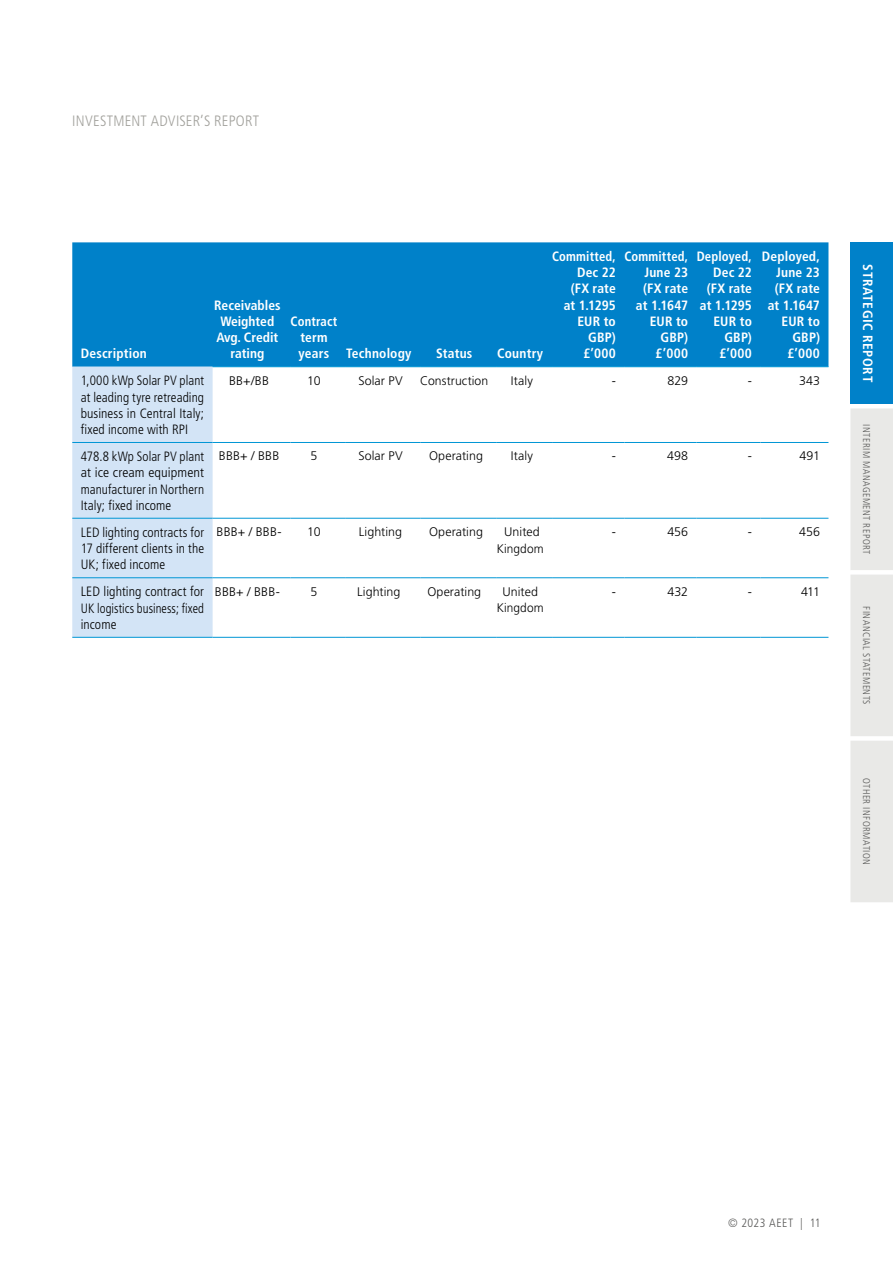
<style>
.page{position:relative;width:893px;height:1263px;background:#fff}
.page>*{position:absolute;margin:0;border:0;box-sizing:border-box;transform-origin:0 0}
.t1{font:300 condensed 15px "Frutiger LT Std";letter-spacing:.015em;color:#a1a09b}
.t2{font:300 condensed 13.5px/16.2px "Frutiger LT Std";letter-spacing:.005em;color:#000;text-align:justify}
.t3{font:700 condensed 13.5px/16.2px "Frutiger LT Std";letter-spacing:.01em;color:#fff;text-align:right;scale:.94 1}
.t4{font:700 condensed 13.5px/16.2px "Frutiger LT Std";letter-spacing:.01em;color:#fff;text-align:center}
.t5{font:700 condensed 13.5px/16.2px "Frutiger LT Std";letter-spacing:.01em;color:#fff;text-align:right;scale:.95 1}
.t6{font:700 condensed 13.5px "Frutiger LT Std";letter-spacing:.04em;color:#fff}
.t7{font:300 12.45px/16.5px "Frutiger LT Std";letter-spacing:.005em;color:#000;text-align:center}
.t8{font:300 condensed 12px "Frutiger LT Std";letter-spacing:.035em;color:#575756}
.t9{font:300 condensed 9.75px "Frutiger LT Std";letter-spacing:.05em;color:#575756}
</style>
<div class="page">
<div style="left:72px;top:242px;width:756px;height:125px;background:#0081c9"></div>
<div style="left:72px;top:367px;width:141px;height:270px;background:#d3e4f6"></div>
<hr style="left:213px;top:366px;width:78px;height:1px;background:#0096d5">
<hr style="left:291px;top:366px;width:55px;height:1px;background:#0096d5">
<hr style="left:346px;top:366px;width:74px;height:1px;background:#0096d5">
<hr style="left:420px;top:366px;width:77px;height:1px;background:#0096d5">
<hr style="left:497px;top:366px;width:55px;height:1px;background:#0096d5">
<hr style="left:552px;top:366px;width:72px;height:1px;background:#0096d5">
<hr style="left:624px;top:366px;width:73px;height:1px;background:#0096d5">
<hr style="left:697px;top:366px;width:63px;height:1px;background:#0096d5">
<hr style="left:760px;top:366px;width:68px;height:1px;background:#0096d5">
<hr style="left:213px;top:442px;width:78px;height:1px;background:#0096d5">
<hr style="left:291px;top:442px;width:55px;height:1px;background:#0096d5">
<hr style="left:346px;top:442px;width:74px;height:1px;background:#0096d5">
<hr style="left:420px;top:442px;width:77px;height:1px;background:#0096d5">
<hr style="left:497px;top:442px;width:55px;height:1px;background:#0096d5">
<hr style="left:552px;top:442px;width:72px;height:1px;background:#0096d5">
<hr style="left:624px;top:442px;width:73px;height:1px;background:#0096d5">
<hr style="left:697px;top:442px;width:63px;height:1px;background:#0096d5">
<hr style="left:760px;top:442px;width:68px;height:1px;background:#0096d5">
<hr style="left:213px;top:518px;width:78px;height:1px;background:#0096d5">
<hr style="left:291px;top:518px;width:55px;height:1px;background:#0096d5">
<hr style="left:346px;top:518px;width:74px;height:1px;background:#0096d5">
<hr style="left:420px;top:518px;width:77px;height:1px;background:#0096d5">
<hr style="left:497px;top:518px;width:55px;height:1px;background:#0096d5">
<hr style="left:552px;top:518px;width:72px;height:1px;background:#0096d5">
<hr style="left:624px;top:518px;width:73px;height:1px;background:#0096d5">
<hr style="left:697px;top:518px;width:63px;height:1px;background:#0096d5">
<hr style="left:760px;top:518px;width:68px;height:1px;background:#0096d5">
<hr style="left:213px;top:577px;width:78px;height:1px;background:#0096d5">
<hr style="left:291px;top:577px;width:55px;height:1px;background:#0096d5">
<hr style="left:346px;top:577px;width:74px;height:1px;background:#0096d5">
<hr style="left:420px;top:577px;width:77px;height:1px;background:#0096d5">
<hr style="left:497px;top:577px;width:55px;height:1px;background:#0096d5">
<hr style="left:552px;top:577px;width:72px;height:1px;background:#0096d5">
<hr style="left:624px;top:577px;width:73px;height:1px;background:#0096d5">
<hr style="left:697px;top:577px;width:63px;height:1px;background:#0096d5">
<hr style="left:760px;top:577px;width:68px;height:1px;background:#0096d5">
<hr style="left:213px;top:637px;width:78px;height:1px;background:#0096d5">
<hr style="left:291px;top:637px;width:55px;height:1px;background:#0096d5">
<hr style="left:346px;top:637px;width:74px;height:1px;background:#0096d5">
<hr style="left:420px;top:637px;width:77px;height:1px;background:#0096d5">
<hr style="left:497px;top:637px;width:55px;height:1px;background:#0096d5">
<hr style="left:552px;top:637px;width:72px;height:1px;background:#0096d5">
<hr style="left:624px;top:637px;width:73px;height:1px;background:#0096d5">
<hr style="left:697px;top:637px;width:63px;height:1px;background:#0096d5">
<hr style="left:760px;top:637px;width:68px;height:1px;background:#0096d5">
<hr style="left:72px;top:442px;width:141px;height:1px;background:#0096d5">
<hr style="left:72px;top:518px;width:141px;height:1px;background:#0096d5">
<hr style="left:72px;top:577px;width:141px;height:1px;background:#0096d5">
<hr style="left:72px;top:637px;width:141px;height:1px;background:#0096d5">
<div style="left:850px;top:242px;width:43px;height:162px;background:#0081c9"></div>
<div style="left:850px;top:408px;width:43px;height:494px;background:#e9e9e7"></div>
<p class="t1" style="left:72px;top:112px;width:188px">INVESTMENT ADVISER’S REPORT</p>
<p class="t4" style="left:81px;top:345px;width:68px">Description</p>
<p class="t4" style="left:214px;top:297px;width:68px">Receivables<br>Weighted<br>Avg. Credit rating</p>
<p class="t3" style="left:299px;top:313px;width:122px;text-align:left;text-indent:-8px">Contract<br>term<br>years Technology</p>
<p class="t4" style="left:436px;top:345px;width:38px">Status</p>
<p class="t4" style="left:497px;top:345px;width:47px">Country</p>
<p class="t3" style="left:552px;top:248px;width:69px">Committed,<br>Dec 22<br>(FX rate<br>at 1.1295<br>EUR to<br>GBP)<br>£’000</p>
<p class="t3" style="left:624px;top:248px;width:69px">Committed,<br>June 23 (FX rate<br>at 1.1647<br>EUR to<br>GBP)<br>£’000</p>
<p class="t5" style="left:697px;top:248px;width:60px">Deployed,<br>Dec 22 (FX rate at 1.1295<br>EUR to<br>GBP) £’000</p>
<p class="t4" style="left:762px;top:248px;width:60px;text-align:right">Deployed,<br>June 23 (FX rate at 1.1647<br>EUR to<br>GBP) £’000</p>
<p class="t2" style="left:81px;top:373px;width:125px">1,000 kWp Solar PV plant at leading tyre retreading business in Central Italy; fixed income with RPI</p>
<p class="t7" style="left:229px;top:372px;width:41px">BB+/BB</p>
<p class="t7" style="left:307px;top:372px;width:15px">10</p>
<p class="t7" style="left:358px;top:372px;width:46px">Solar PV</p>
<p class="t7" style="left:420px;top:372px;width:70px">Construction</p>
<p class="t7" style="left:511px;top:372px;width:23px">Italy</p>
<p class="t7" style="left:612px;top:372px;width:6px">-</p>
<p class="t7" style="left:667px;top:372px;width:22px">829</p>
<p class="t7" style="left:748px;top:372px;width:6px">-</p>
<p class="t7" style="left:799px;top:372px;width:22px">343</p>
<p class="t2" style="left:81px;top:448px;width:125px">478.8 kWp Solar PV plant at ice cream equipment manufacturer in Northern Italy; fixed income</p>
<p class="t7" style="left:219px;top:448px;width:62px">BBB+ / BBB</p>
<p class="t7" style="left:310px;top:448px;width:8px">5</p>
<p class="t7" style="left:358px;top:448px;width:46px">Solar PV</p>
<p class="t7" style="left:429px;top:448px;width:55px">Operating</p>
<p class="t7" style="left:511px;top:448px;width:23px">Italy</p>
<p class="t7" style="left:612px;top:448px;width:6px">-</p>
<p class="t7" style="left:667px;top:448px;width:23px">498</p>
<p class="t7" style="left:748px;top:448px;width:6px">-</p>
<p class="t7" style="left:800px;top:448px;width:22px">491</p>
<p class="t2" style="left:81px;top:524px;width:125px">LED lighting contracts for 17 different clients in the UK; fixed income</p>
<p class="t7" style="left:217px;top:524px;width:66px">BBB+ / BBB-</p>
<p class="t7" style="left:307px;top:524px;width:15px">10</p>
<p class="t7" style="left:359px;top:524px;width:45px">Lighting</p>
<p class="t7" style="left:429px;top:524px;width:55px">Operating</p>
<p class="t7" style="left:497px;top:524px;width:48px">United<br>Kingdom</p>
<p class="t7" style="left:612px;top:524px;width:6px">-</p>
<p class="t7" style="left:667px;top:524px;width:22px">456</p>
<p class="t7" style="left:748px;top:524px;width:6px">-</p>
<p class="t7" style="left:799px;top:524px;width:22px">456</p>
<p class="t2" style="left:81px;top:584px;width:125px">LED lighting contract for UK logistics business; fixed income</p>
<p class="t7" style="left:215px;top:583px;width:66px">BBB+ / BBB-</p>
<p class="t7" style="left:310px;top:583px;width:8px">5</p>
<p class="t7" style="left:357px;top:583px;width:45px">Lighting</p>
<p class="t7" style="left:427px;top:583px;width:55px">Operating</p>
<p class="t7" style="left:497px;top:583px;width:48px">United<br>Kingdom</p>
<p class="t7" style="left:612px;top:583px;width:6px">-</p>
<p class="t7" style="left:668px;top:583px;width:22px">432</p>
<p class="t7" style="left:748px;top:583px;width:6px">-</p>
<p class="t7" style="left:801px;top:583px;width:20px">411</p>
<p class="t6" style="left:876px;top:264px;width:119px;rotate:90deg">STRATEGIC REPORT</p>
<p class="t9" style="left:872px;top:424px;width:132px;rotate:90deg">INTERIM MANAGEMENT REPORT</p>
<p class="t9" style="left:872px;top:606px;width:100px;rotate:90deg">FINANCIAL STATEMENTS</p>
<p class="t9" style="left:872px;top:778px;width:89px;rotate:90deg">OTHER INFORMATION</p>
<p class="t8" style="left:728px;top:1216px;width:94px">© 2023 AEET | 11</p>
</div>
